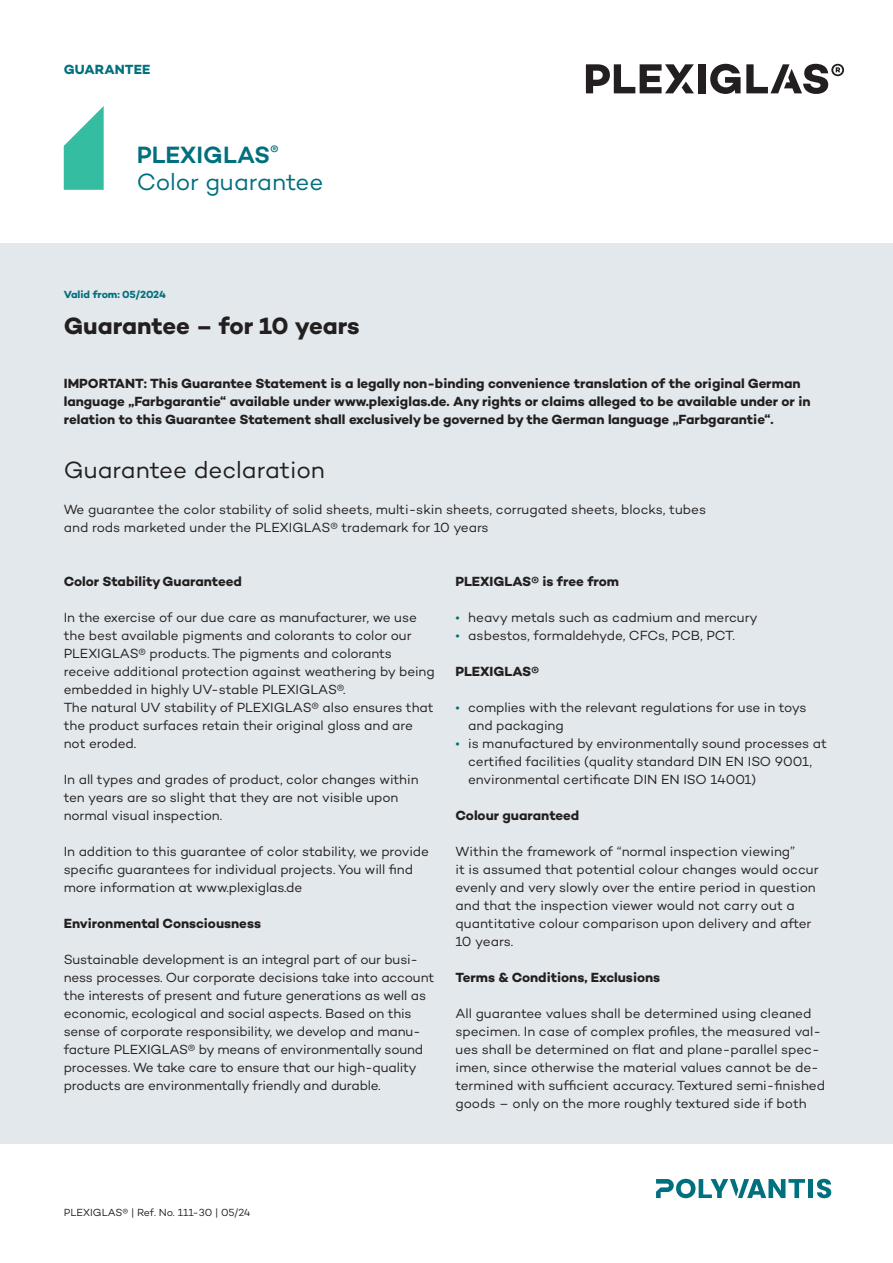
<style>
.page{position:relative;width:893px;height:1263px;background:#fff}
.page>*{position:absolute;margin:0;border:0;box-sizing:border-box;transform-origin:0 0}
.t1{font:24px/27px "Campton";letter-spacing:-.005em;color:#01707e}
.Produktname{font:700 24px "Campton";letter-spacing:-.005em;color:#231f20}
.Headline_3{font:24px "Campton";color:#231f20}
.Fließtext{font:13.5px/18px "Campton";letter-spacing:-.005em;color:#231f20}
.Headline_4___Fließtext{font:13.5px/18px "Campton";letter-spacing:-.01em;color:#231f20}
.Fließtext-2{font:700 13.5px/18px "Campton";color:#231f20}
.Headline_4___Fließtext-2{font:700 13.5px "Campton";color:#231f20}
.t2{font:700 13.5px "Campton";letter-spacing:.01em;color:#01707e}
.t3{font:10.5px "Campton";color:#231f20}
.Fließtext_klein{font:700 10.5px "Campton";letter-spacing:-.01em;color:#01707e}
.s1{font-weight:600}
.s2{color:#01707e}
</style>
<div class="page">
<div style="left:0;top:244px;width:893px;height:900px;background:#e2e8eb"></div>
<svg style="left:656px;top:1179px;width:149px;height:19px"></svg>
<div style="left:808px;top:1179px;width:5px;height:19px;background:#01707e"></div>
<svg style="left:817px;top:1179px;width:14px;height:19px"></svg>
<svg style="left:64px;top:106px;width:40px;height:84px"></svg>
<div style="left:698px;top:64px;width:7px;height:29px;background:#231f20"></div>
<svg style="left:586px;top:64px;width:108px;height:29px"></svg>
<svg style="left:710px;top:64px;width:134px;height:30px"></svg>
<p class="t2" style="left:64px;top:61px;width:88px">GUARANTEE</p>
<h1 class="t1" style="left:137px;top:141px;width:188px"><span class="s1">PLEXIGLAS</span><sup>®<br></sup>Color guarantee</h1>
<p class="Fließtext_klein" style="left:64px;top:288px;width:104px">Valid from: 05/2024</p>
<p class="Produktname" style="left:64px;top:310px;width:297px">Guarantee – for 10 years</p>
<p class="Fließtext-2" style="left:64px;top:374px;width:748px">IMPORTANT: This Guarantee Statement is a legally non-binding convenience translation of the original German language „Farbgarantie“ available under www.plexiglas.de. Any rights or claims alleged to be available under or in relation to this Guarantee Statement shall exclusively be governed by the German language „Farbgarantie“.</p>
<p class="Headline_3" style="left:64px;top:455px;width:263px">Guarantee declaration</p>
<p class="Fließtext" style="left:64px;top:500px;width:644px">We guarantee the color stability of solid sheets, multi-skin sheets, corrugated sheets, blocks, tubes and rods marketed under the PLEXIGLAS® trademark for 10 years</p>
<p class="Headline_4___Fließtext-2" style="left:64px;top:573px;width:180px">Color Stability Guaranteed</p>
<p class="Fließtext" style="left:64px;top:608px;width:372px">In the exercise of our due care as manufacturer, we use the best available pigments and colorants to color our PLEXIGLAS® products. The pigments and colorants receive additional protection against weathering by being embedded in highly UV-stable PLEXIGLAS®.<br>The natural UV stability of PLEXIGLAS® also ensures that the product surfaces retain their original gloss and are not eroded.</p>
<p class="Fließtext" style="left:64px;top:770px;width:356px">In all types and grades of product, color changes within ten years are so slight that they are not visible upon normal visual inspection.</p>
<p class="Fließtext" style="left:64px;top:842px;width:367px">In addition to this guarantee of color stability, we provide specific guarantees for individual projects. You will find more information at www.plexiglas.de</p>
<p class="Headline_4___Fließtext-2" style="left:64px;top:915px;width:199px">Environmental Consciousness</p>
<p class="Headline_4___Fließtext" style="left:64px;top:950px;width:372px">Sustainable development is an integral part of our busi&shy;ness processes. Our corporate decisions take into account the interests of present and future generations as well as economic, ecological and social aspects. Based on this sense of corporate responsibility, we develop and manu&shy;facture PLEXIGLAS® by means of environmentally sound processes. We take care to ensure that our high-quality products are environmentally friendly and durable.</p>
<p class="Headline_4___Fließtext-2" style="left:455px;top:573px;width:165px">PLEXIGLAS® is free from</p>
<p class="Headline_4___Fließtext" style="left:455px;top:608px;width:304px"><span class="s2">•</span> heavy metals such as cadmium and mercury</p>
<p class="Headline_4___Fließtext" style="left:455px;top:626px;width:281px"><span class="s2">•</span> asbestos, formaldehyde, CFCs, PCB, PCT.</p>
<p class="Headline_4___Fließtext-2" style="left:455px;top:663px;width:85px">PLEXIGLAS®</p>
<p class="Headline_4___Fließtext" style="left:468px;top:698px;width:340px;text-indent:-13px"><span class="s2">•</span> complies with the relevant regulations for use in toys and packaging</p>
<p class="Headline_4___Fließtext" style="left:468px;top:734px;width:360px;text-indent:-13px"><span class="s2">•</span> is manufactured by environmentally sound processes at certified facilities (quality standard DIN EN ISO 9001, environmental certificate DIN EN ISO 14001)</p>
<p class="Headline_4___Fließtext-2" style="left:455px;top:807px;width:125px">Colour guaranteed</p>
<p class="Fließtext" style="left:455px;top:842px;width:365px">Within the framework of “normal inspection viewing”<br>it is assumed that potential colour changes would occur evenly and very slowly over the entire period in question and that the inspection viewer would not carry out a quantitative colour comparison upon delivery and after 10 years.</p>
<p class="Headline_4___Fließtext-2" style="left:455px;top:969px;width:206px">Terms &amp; Conditions, Exclusions</p>
<p class="Fließtext" style="left:455px;top:1004px;width:371px">All guarantee values shall be determined using cleaned specimen. In case of complex profi les, the measured val&shy;ues shall be determined on flat and plane-parallel spec&shy;imen, since otherwise the material values cannot be de&shy;termined with sufficient accuracy. Textured semi-fi nished goods – only on the more roughly textured side if both</p>
<p class="t3" style="left:64px;top:1206px;width:188px">PLEXIGLAS® | Ref. No. 111-30 | 05/24</p>
</div>
